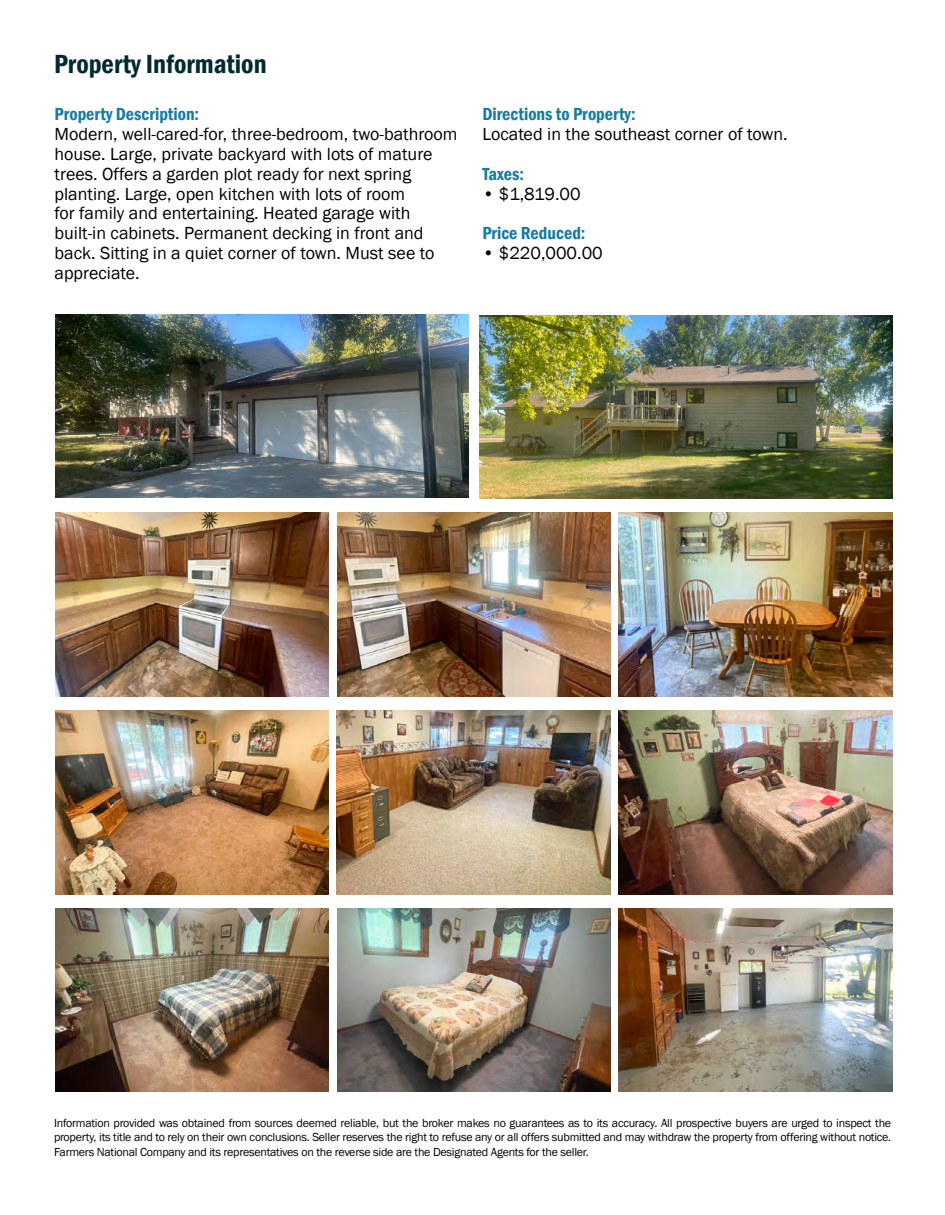
<style>
.page{position:relative;width:945px;height:1215px;background:#fff}
.page>*{position:absolute;margin:0;border:0;box-sizing:border-box;transform-origin:0 0}
.t1{font:600 condensed 27px "Franklin Gothic";color:#042a31}
.t2{font:18px/19.8px "Franklin Gothic";color:#000}
.t3{font:600 condensed 18px "Franklin Gothic";color:#187ba0}
.t4{font:12px/14.4px "Franklin Gothic";letter-spacing:-.02em;color:#000;text-align:justify}
</style>
<div class="page">
<img style="left:56px;top:314px;width:412px;height:184px">
<img style="left:55px;top:908px;width:273px;height:184px">
<img style="left:619px;top:908px;width:273px;height:184px">
<img style="left:337px;top:908px;width:273px;height:184px">
<img style="left:55px;top:711px;width:273px;height:183px">
<img style="left:619px;top:711px;width:273px;height:183px">
<img style="left:337px;top:711px;width:273px;height:183px">
<img style="left:55px;top:513px;width:273px;height:183px">
<img style="left:619px;top:513px;width:273px;height:183px">
<img style="left:337px;top:513px;width:273px;height:183px">
<img style="left:479px;top:315px;width:413px;height:184px">
<h1 class="t1" style="left:54px;top:46px;width:214px">Property Information</h1>
<h2 class="t3" style="left:55px;top:102px;width:146px">Property Description:</h2>
<p class="t2" style="left:55px;top:125px;width:404px">Modern, well-cared-for, three-bedroom, two-bathroom house. Large, private backyard with lots of mature trees. Offers a garden plot ready for next spring planting. Large, open kitchen with lots of room<br>for family and entertaining. Heated garage with built-in cabinets. Permanent decking in front and back. Sitting in a quiet corner of town. Must see to appreciate.</p>
<h2 class="t3" style="left:482px;top:102px;width:155px">Directions to Property:</h2>
<h2 class="t2" style="left:482px;top:125px;width:307px">Located in the southeast corner of town.</h2>
<h2 class="t3" style="left:482px;top:162px;width:43px">Taxes:</h2>
<h2 class="t2" style="left:482px;top:184px;width:100px">• $1,819.00</h2>
<h2 class="t3" style="left:482px;top:221px;width:105px">Price Reduced:</h2>
<h2 class="t2" style="left:482px;top:244px;width:122px">• $220,000.00</h2>
<p class="t4" style="left:54px;top:1116px;width:839px">Information provided was obtained from sources deemed reliable, but the broker makes no guarantees as to its accuracy. All prospective buyers are urged to inspect the property, its title and to rely on their own conclusions. Seller reserves the right to refuse any or all offers submitted and may withdraw the property from offering without notice.<br>Farmers National Company and its representatives on the reverse side are the Designated Agents for the seller.</p>
</div>
